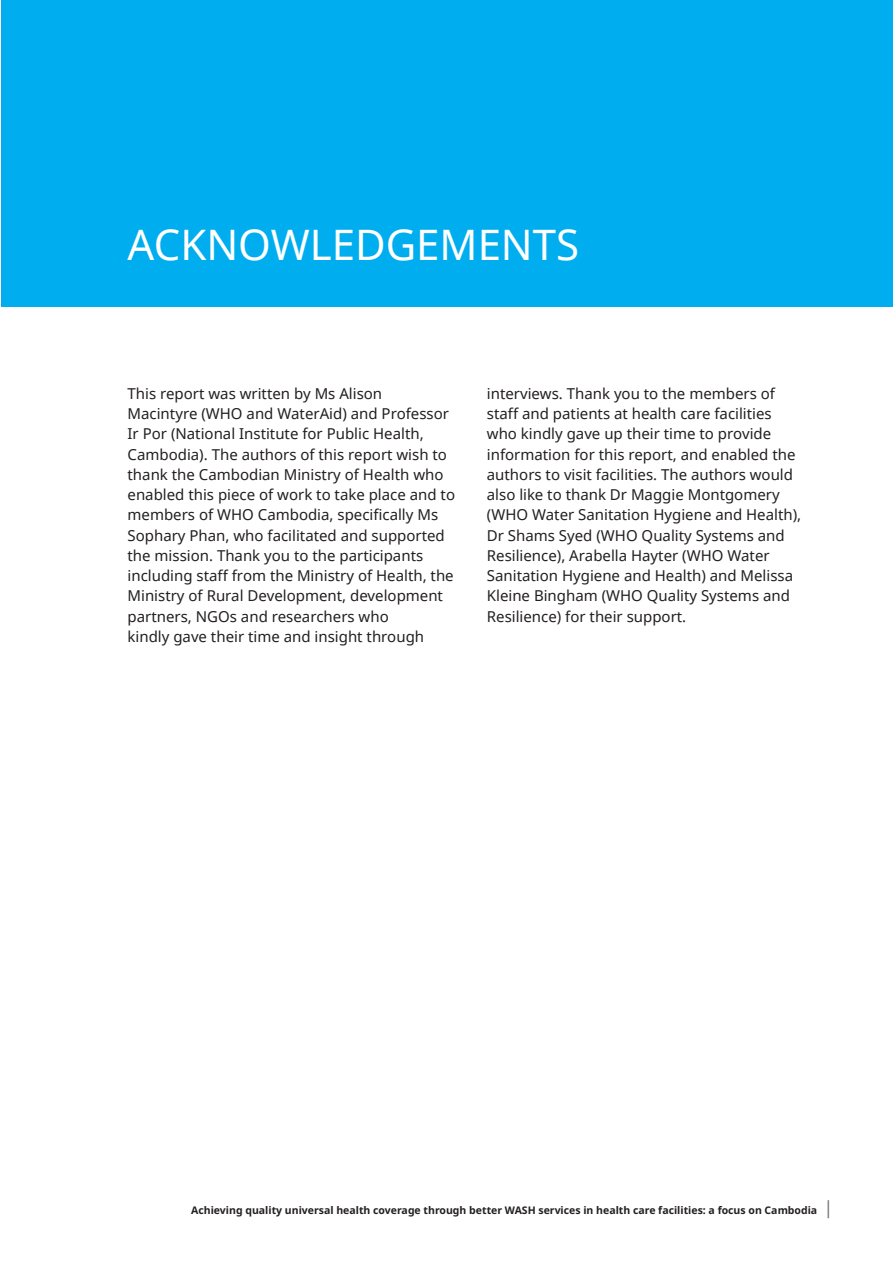
<style>
.page{position:relative;width:893px;height:1263px;background:#fff}
.page>*{position:absolute;margin:0;border:0;box-sizing:border-box;transform-origin:0 0}
.Heading_1{font:42px "Noto Sans";color:#fff}
.t1{font:15px/20.2px "Noto Sans";color:#231f20}
.t2{font:700 10.5px "Noto Sans";color:#231f20}
.s1{font-weight:400;font-size:18px;color:#76787b}
</style>
<div class="page">
<hr style="left:0;top:0;width:1px;height:306px;background:#00aeef">
<div style="left:1px;top:0;width:892px;height:306px;background:#00aeef"></div>
<p class="Heading_1" style="left:128px;top:216px;width:453px">ACKNOWLEDGEMENTS</p>
<p class="t1" style="left:128px;top:383px;width:329px">This report was written by Ms Alison Macintyre (WHO and WaterAid) and Professor Ir Por (National Institute for Public Health, Cambodia). The authors of this report wish to thank the Cambodian Ministry of Health who enabled this piece of work to take place and to members of WHO Cambodia, specifically Ms Sophary Phan, who facilitated and supported the mission. Thank you to the participants including staff from the Ministry of Health, the Ministry of Rural Development, development partners, NGOs and researchers who<br>kindly gave their time and insight through</p>
<p class="t1" style="left:487px;top:383px;width:316px">interviews. Thank you to the members of staff and patients at health care facilities who kindly gave up their time to provide information for this report, and enabled the authors to visit facilities. The authors would also like to thank Dr Maggie Montgomery (WHO Water Sanitation Hygiene and Health), Dr Shams Syed (WHO Quality Systems and Resilience), Arabella Hayter (WHO Water Sanitation Hygiene and Health) and Melissa Kleine Bingham (WHO Quality Systems and Resilience) for their support.</p>
<p class="t2" style="left:191px;top:1202px;width:644px">Achieving quality universal health coverage through better WASH services in health care facilities: a focus on Cambodia <span class="s1">|</span></p>
</div>
